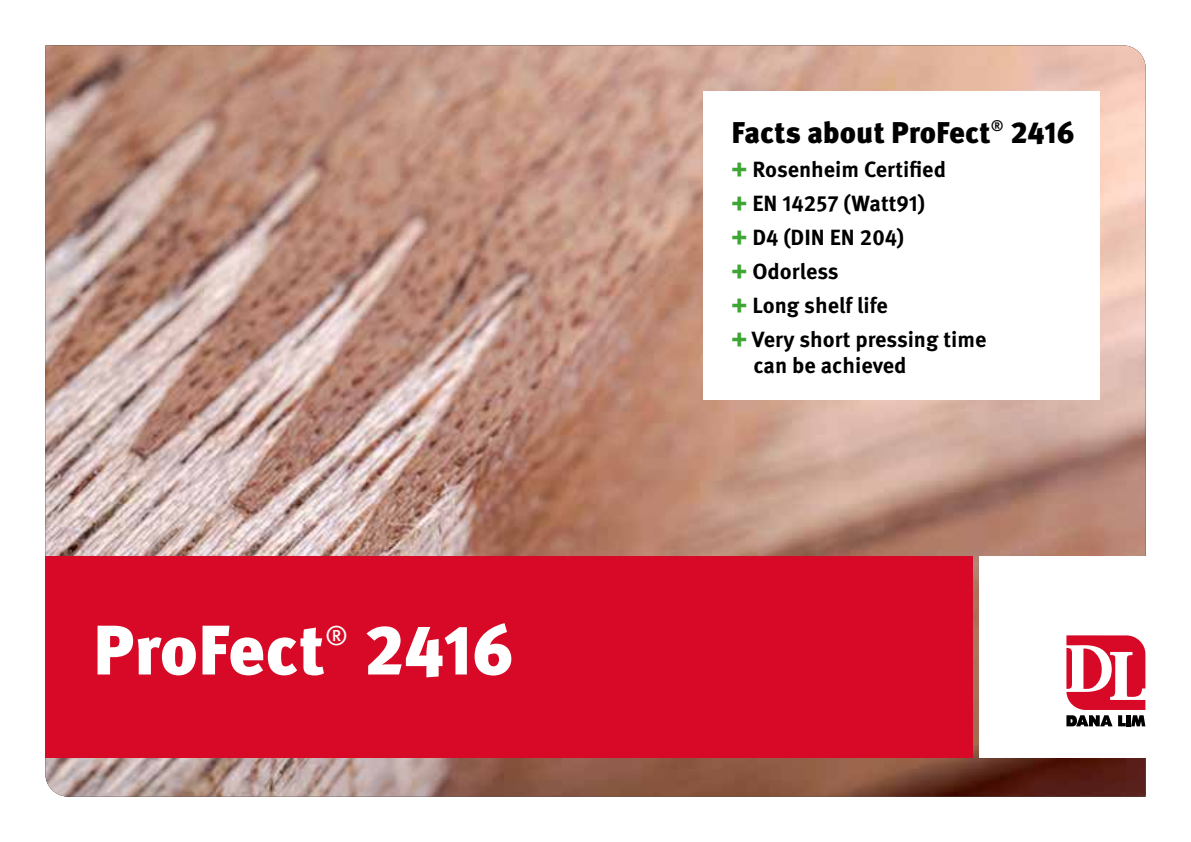
<style>
.page{position:relative;width:1191px;height:842px;background:#fff}
.page>*{position:absolute;margin:0;border:0;box-sizing:border-box;transform-origin:0 0}
.t1{font:900 70px "Meta Pro";color:#fff}
.t2{font:900 30px "Meta Pro";color:#000}
.t3{font:26.6px "Meta Pro";color:#fff}
.t4{font:700 22px/34px "Meta Pro";color:#000}
.s1{font-weight:900;color:#3fa535}
</style>
<div class="page">
<img style="left:45px;top:45px;width:1100px;height:752px">
<div style="left:703px;top:91px;width:397px;height:308px;background:#fff"></div>
<div style="left:45px;top:556px;width:927px;height:202px;background:#d70926"></div>
<div style="left:979px;top:556px;width:212px;height:202px;background:#fff"></div>
<svg style="left:1066px;top:635px;width:79px;height:91px"></svg>
<h1 class="t1" style="left:93px;top:595px;width:233px">ProFect</h1>
<p class="t3" style="left:325px;top:615px;width:24px">®</p>
<h1 class="t1" style="left:364px;top:595px;width:151px">2416</h1>
<h2 class="t2" style="left:731px;top:109px;width:344px">Facts about ProFect<sup>®</sup> 2416</h2>
<p class="t4" style="left:731px;top:151px;width:256px"><span class="s1">+</span> Rosenheim Certified<br><span class="s1">+</span> EN 14257 (Watt91)<br><span class="s1">+</span> D4 (DIN EN 204)<br><span class="s1">+</span> Odorless<br><span class="s1">+</span> Long shelf life<br><span class="s1">+</span> Very short pressing time</p>
<p class="t4" style="left:753px;top:347px;width:154px">can be achieved</p>
</div>
